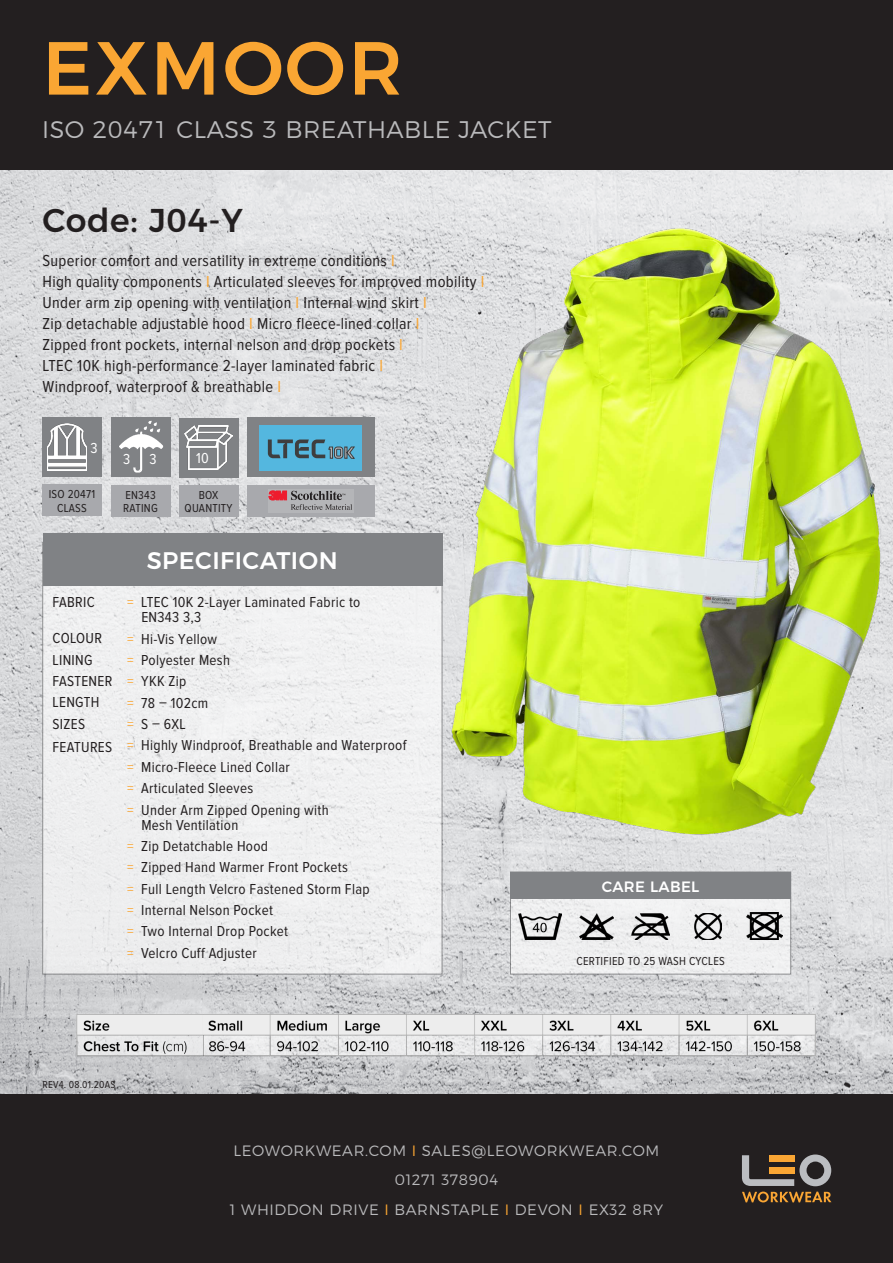
<style>
.page{position:relative;width:893px;height:1263px;background:#fff}
.page>*{position:absolute;margin:0;border:0;box-sizing:border-box;transform-origin:0 0}
.t1{font:500 75px "Montserrat";letter-spacing:.04em;color:#faa633}
.t2{font:500 33px "Montserrat";letter-spacing:.02em;color:#231f20}
.subhead{font:300 24px "Montserrat";letter-spacing:.02em;color:#bababc}
.subhead-2{font:500 24px "Montserrat";letter-spacing:.02em;color:#fff}
.body{font:16.5px/21px "Proxima Nova Cond";letter-spacing:.02em;color:#231f20}
.body-2{font:15px/15px "Proxima Nova Cond";letter-spacing:.02em;color:#231f20}
.body-3{font:300 15px "Montserrat";letter-spacing:.04em;color:#bababc}
.subhead-3{font:500 15px "Montserrat";letter-spacing:.02em;color:#fff}
.body-4{font:15px "Proxima Nova Cond";color:#fff}
.body-5{font:12px/13.5px "Proxima Nova Cond";letter-spacing:.02em;color:#231f20;text-align:center}
.body-6{font:10.5px "Proxima Nova Cond";letter-spacing:.02em;color:#231f20}
.s1{color:#faa633}
</style>
<div class="page">
<img style="left:0;top:169px;width:893px;height:925px">
<div style="left:510px;top:872px;width:281px;height:102px;background:#efeff0"></div>
<div style="left:43px;top:542px;width:399px;height:432px;background:#efeff0"></div>
<div style="left:0;top:0;width:893px;height:169px;background:#231f20"></div>
<div style="left:0;top:1094px;width:893px;height:169px;background:#231f20"></div>
<div style="left:43px;top:533px;width:399px;height:53px;background:#808285"></div>
<div style="left:510px;top:872px;width:281px;height:27px;background:#808285"></div>
<img style="left:74px;top:1012px;width:745px;height:45px">
<svg style="left:742px;top:1155px;width:89px;height:47px"></svg>
<img style="left:519px;top:913px;width:42px;height:27px">
<img style="left:579px;top:913px;width:35px;height:27px">
<img style="left:632px;top:913px;width:37px;height:27px">
<img style="left:694px;top:913px;width:28px;height:27px">
<img style="left:747px;top:913px;width:35px;height:27px">
<div style="left:42px;top:417px;width:60px;height:59px;background:#808285"></div>
<div style="left:42px;top:484px;width:60px;height:32px;background:#a8a9ad"></div>
<div style="left:179px;top:418px;width:59px;height:59px;background:#808285"></div>
<div style="left:179px;top:485px;width:59px;height:32px;background:#a8a9ad"></div>
<div style="left:111px;top:485px;width:59px;height:32px;background:#a8a9ad"></div>
<img style="left:47px;top:423px;width:39px;height:47px">
<img style="left:185px;top:426px;width:47px;height:43px">
<img style="left:444px;top:225px;width:449px;height:621px">
<div style="left:247px;top:485px;width:127px;height:32px;background:#a8a9ad"></div>
<img style="left:111px;top:417px;width:59px;height:60px">
<div style="left:268px;top:489px;width:85px;height:24px;background:#b4b5b8"></div>
<svg style="left:269px;top:491px;width:83px;height:19px"></svg>
<div style="left:247px;top:417px;width:127px;height:59px;background:#808285"></div>
<div style="left:259px;top:426px;width:102px;height:45px;background:#54b7df"></div>
<svg style="left:268px;top:439px;width:87px;height:19px"></svg>
<p class="t1" style="left:43px;top:8px;width:362px">EXMOOR</p>
<p class="subhead" style="left:42px;top:110px;width:511px">ISO 20471 CLASS 3 BREATHABLE JACKET</p>
<p class="t2" style="left:43px;top:194px;width:202px">Code: J04-Y</p>
<p class="body" style="left:43px;top:250px;width:443px">Superior comfort and versatility in extreme conditions <span class="s1">I<br></span>High quality components <span class="s1">I</span> Articulated sleeves for improved mobility <span class="s1">I<br></span>Under arm zip opening with ventilation <span class="s1">I</span> Internal wind skirt <span class="s1">I</span></p>
<p class="body" style="left:43px;top:313px;width:378px">Zip detachable adjustable hood <span class="s1">I</span> Micro fleece-lined collar <span class="s1">I</span></p>
<p class="body" style="left:43px;top:334px;width:362px">Zipped front pockets, internal nelson and drop pockets <span class="s1">I</span></p>
<p class="body" style="left:43px;top:355px;width:342px">LTEC 10K high-performance 2-layer laminated fabric <span class="s1">I</span></p>
<p class="body" style="left:43px;top:376px;width:240px">Windproof, waterproof &amp; breathable <span class="s1">I</span></p>
<p class="body-4" style="left:90px;top:441px;width:9px">3</p>
<p class="body-4" style="left:123px;top:452px;width:9px">3</p>
<p class="body-4" style="left:149px;top:452px;width:9px">3</p>
<p class="body-4" style="left:196px;top:451px;width:14px">10</p>
<p class="body-5" style="left:49px;top:488px;width:48px">ISO 20471<br>CLASS</p>
<p class="body-5" style="left:185px;top:489px;width:49px">BOX<br>QUANTITY</p>
<p class="body-5" style="left:123px;top:489px;width:36px;text-align:left">EN343<br>RATING</p>
<p class="body-2" style="left:53px;top:595px;width:44px">FABRIC</p>
<p class="body-2" style="left:53px;top:631px;width:51px">COLOUR</p>
<p class="body-2" style="left:53px;top:653px;width:41px">LINING</p>
<p class="body-2" style="left:53px;top:674px;width:61px">FASTENER</p>
<p class="body-2" style="left:53px;top:696px;width:48px">LENGTH</p>
<p class="body-2" style="left:53px;top:717px;width:34px">SIZES</p>
<p class="body-2" style="left:53px;top:740px;width:61px">FEATURES</p>
<p class="subhead-2" style="left:147px;top:541px;width:192px">SPECIFICATION</p>
<p class="body-2" style="left:141px;top:595px;width:221px;text-indent:-14px"><span class="s1">=</span> LTEC 10K 2-Layer Laminated Fabric to<br>EN343 3,3</p>
<p class="body-2" style="left:127px;top:632px;width:91px"><span class="s1">=</span> Hi-Vis Yellow</p>
<p class="body-2" style="left:127px;top:653px;width:104px"><span class="s1">=</span> Polyester Mesh</p>
<p class="body-2" style="left:127px;top:674px;width:60px"><span class="s1">=</span> YKK Zip</p>
<p class="body-2" style="left:127px;top:696px;width:82px"><span class="s1">=</span> 78 – 102cm</p>
<p class="body-2" style="left:127px;top:717px;width:60px"><span class="s1">=</span> S – 6XL</p>
<p class="body-2" style="left:127px;top:738px;width:281px"><span class="s1">=</span> Highly Windproof, Breathable and Waterproof</p>
<p class="body-2" style="left:127px;top:760px;width:164px"><span class="s1">=</span> Micro-Fleece Lined Collar</p>
<p class="body-2" style="left:127px;top:781px;width:127px"><span class="s1">=</span> Articulated Sleeves</p>
<p class="body-2" style="left:141px;top:803px;width:189px;text-indent:-14px"><span class="s1">=</span> Under Arm Zipped Opening with<br>Mesh Ventilation</p>
<p class="body-2" style="left:127px;top:839px;width:142px"><span class="s1">=</span> Zip Detatchable Hood</p>
<p class="body-2" style="left:127px;top:860px;width:222px"><span class="s1">=</span> Zipped Hand Warmer Front Pockets</p>
<p class="body-2" style="left:127px;top:882px;width:244px"><span class="s1">=</span> Full Length Velcro Fastened Storm Flap</p>
<p class="body-2" style="left:127px;top:903px;width:147px"><span class="s1">=</span> Internal Nelson Pocket</p>
<p class="body-2" style="left:127px;top:924px;width:162px"><span class="s1">=</span> Two Internal Drop Pocket</p>
<p class="body-2" style="left:127px;top:946px;width:131px"><span class="s1">=</span> Velcro Cuff Adjuster</p>
<p class="subhead-3" style="left:602px;top:875px;width:99px">CARE LABEL</p>
<p class="body-5" style="left:576px;top:955px;width:150px">CERTIFIED TO 25 WASH CYCLES</p>
<p class="body-6" style="left:43px;top:1080px;width:74px">REV4. 08.01.20AS</p>
<p class="body-3" style="left:234px;top:1139px;width:427px">LEOWORKWEAR.COM <span class="s1">I</span> SALES@LEOWORKWEAR.COM</p>
<p class="body-3" style="left:395px;top:1168px;width:105px">01271 378904</p>
<p class="body-3" style="left:230px;top:1198px;width:435px">1 WHIDDON DRIVE <span class="s1">I</span> BARNSTAPLE <span class="s1">I</span> DEVON <span class="s1">I</span> EX32 8RY</p>
</div>
